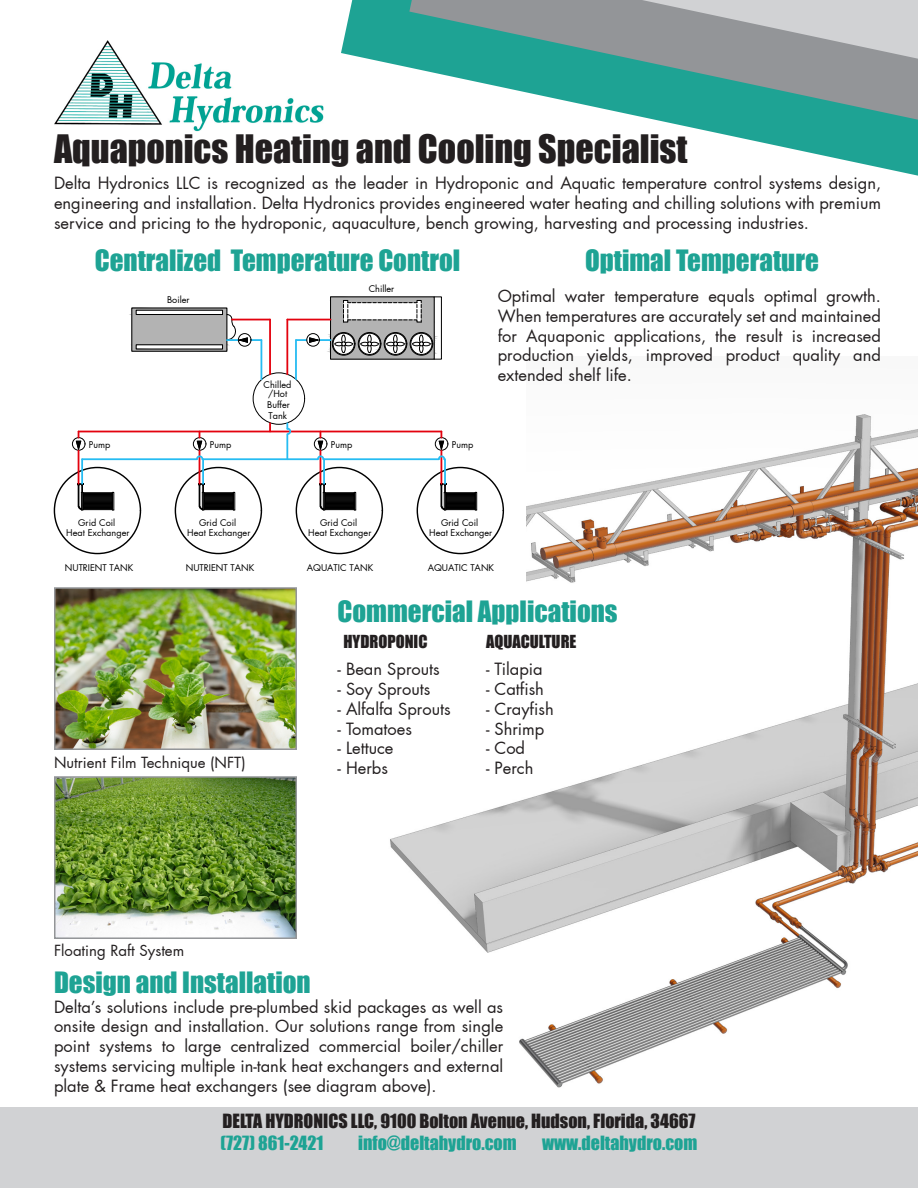
<style>
.page{position:relative;width:918px;height:1188px;background:#fff}
.page>*{position:absolute;margin:0;border:0;box-sizing:border-box;transform-origin:0 0}
.t1{font:36px "Impact";color:#231f20}
.t2{font:27px "Impact";color:#1ea394}
.t3{font:18px "Impact";color:#231f20}
.t4{font:18px "Impact";color:#1ea394}
.t5{font:16.5px/19.8px "Futura";color:#231f20;text-align:justify}
.t6{font:16.5px "Impact";color:#231f20}
.t7{font:15px "Futura";color:#231f20}
.t8{font:9.15px/9.3px "Futura";color:#000;text-align:center}
</style>
<div class="page">
<img style="left:390px;top:414px;width:528px;height:674px">
<div style="left:0;top:47px;width:526px;height:554px;background:#fff"></div>
<div style="left:434px;top:297px;width:8px;height:62px;border:1px solid #000"></div>
<hr style="left:232px;top:319px;width:38px;height:1px;background:#e3020e">
<hr style="left:287px;top:319px;width:44px;height:1px;background:#e3020e">
<div style="left:253px;top:373px;width:52px;height:51px;border:1px solid #000;border-radius:50%"></div>
<svg style="left:296px;top:296px;width:139px;height:64px"></svg>
<hr style="left:286px;top:320px;width:2px;height:54px;background:#e3020e">
<hr style="left:295px;top:340px;width:2px;height:39px;background:#26bcf2">
<hr style="left:269px;top:320px;width:2px;height:54px;background:#e3020e">
<hr style="left:261px;top:340px;width:1px;height:39px;background:#26bcf2">
<svg style="left:131px;top:307px;width:130px;height:45px"></svg>
<svg style="left:198px;top:483px;width:37px;height:28px"></svg>
<svg style="left:319px;top:483px;width:37px;height:28px"></svg>
<svg style="left:77px;top:483px;width:37px;height:28px"></svg>
<hr style="left:79px;top:431px;width:362px;height:1px;background:#e3020e">
<div style="left:72px;top:437px;width:13px;height:13px;border:1px solid #000;border-radius:50%"></div>
<hr style="left:78px;top:451px;width:1px;height:33px;background:#e3020e">
<svg style="left:76px;top:432px;width:5px;height:19px"></svg>
<div style="left:193px;top:437px;width:13px;height:13px;border:1px solid #000;border-radius:50%"></div>
<hr style="left:199px;top:451px;width:1px;height:33px;background:#e3020e">
<div style="left:314px;top:437px;width:13px;height:13px;border:1px solid #000;border-radius:50%"></div>
<hr style="left:320px;top:451px;width:1px;height:33px;background:#e3020e">
<div style="left:435px;top:437px;width:13px;height:13px;border:1px solid #000;border-radius:50%"></div>
<hr style="left:82px;top:458px;width:115px;height:2px;background:#26bcf2">
<hr style="left:202px;top:458px;width:116px;height:2px;background:#26bcf2">
<hr style="left:323px;top:458px;width:116px;height:2px;background:#26bcf2">
<svg style="left:437px;top:432px;width:40px;height:79px"></svg>
<svg style="left:316px;top:432px;width:9px;height:29px"></svg>
<svg style="left:195px;top:432px;width:9px;height:29px"></svg>
<hr style="left:81px;top:459px;width:2px;height:25px;background:#26bcf2">
<hr style="left:202px;top:459px;width:2px;height:25px;background:#26bcf2">
<hr style="left:323px;top:459px;width:2px;height:25px;background:#26bcf2">
<hr style="left:286px;top:434px;width:2px;height:25px;background:#26bcf2">
<svg style="left:269px;top:423px;width:2px;height:8px"></svg>
<svg style="left:286px;top:423px;width:6px;height:13px"></svg>
<svg style="left:341px;top:0;width:577px;height:176px"></svg>
<div style="left:0;top:1107px;width:918px;height:81px;background:#d1d2d4"></div>
<img style="left:54px;top:40px;width:270px;height:91px">
<svg style="left:409px;top:0;width:509px;height:120px;background:#6baaa5"></svg>
<svg style="left:642px;top:0;width:276px;height:59px;background:#b1b2b5"></svg>
<img style="left:57px;top:590px;width:237px;height:157px">
<div style="left:54px;top:587px;width:243px;height:163px;border:2px solid #939598"></div>
<img style="left:57px;top:779px;width:237px;height:157px">
<div style="left:54px;top:776px;width:243px;height:163px;border:2px solid #939598"></div>
<p class="t1" style="left:54px;top:121px;width:635px">Aquaponics Heating and Cooling Specialist</p>
<p class="t5" style="left:54px;top:173px;width:829px">Delta Hydronics LLC is recognized as the leader in Hydroponic and Aquatic temperature control systems design, engineering and installation. Delta Hydronics provides engineered water heating and chilling solutions with premium service and pricing to the hydroponic, aquaculture, bench growing, harvesting and processing industries.</p>
<p class="t2" style="left:95px;top:239px;width:367px">Centralized Temperature Control</p>
<p class="t2" style="left:585px;top:239px;width:235px">Optimal Temperature</p>
<p class="t5" style="left:498px;top:286px;width:385px">Optimal water temperature equals optimal growth.<br>When temperatures are accurately set and maintained for Aquaponic applications, the result is increased production yields, improved product quality and extended shelf life.</p>
<p class="t8" style="left:369px;top:284px;width:27px">Chiller</p>
<p class="t8" style="left:167px;top:295px;width:24px">Boiler</p>
<p class="t8" style="left:264px;top:380px;width:29px">Chilled /Hot</p>
<p class="t8" style="left:267px;top:400px;width:24px;line-height:10.5px;text-align:left">Buffer<br>Tank</p>
<p class="t8" style="left:89px;top:440px;width:23px">Pump</p>
<p class="t8" style="left:210px;top:440px;width:23px">Pump</p>
<p class="t8" style="left:331px;top:440px;width:23px">Pump</p>
<p class="t8" style="left:452px;top:440px;width:23px">Pump</p>
<p class="t8" style="left:66px;top:518px;width:65px">Grid Coil<br>Heat Exchanger</p>
<p class="t8" style="left:187px;top:518px;width:65px">Grid Coil<br>Heat Exchanger</p>
<p class="t8" style="left:308px;top:518px;width:65px">Grid Coil<br>Heat Exchanger</p>
<p class="t8" style="left:429px;top:518px;width:65px">Grid Coil<br>Heat Exchanger</p>
<p class="t8" style="left:65px;top:563px;width:70px">NUTRIENT TANK</p>
<p class="t8" style="left:186px;top:563px;width:70px">NUTRIENT TANK</p>
<p class="t8" style="left:307px;top:563px;width:68px">AQUATIC TANK</p>
<p class="t8" style="left:428px;top:563px;width:68px">AQUATIC TANK</p>
<p class="t2" style="left:338px;top:591px;width:282px">Commercial Applications</p>
<p class="t7" style="left:54px;top:753px;width:193px">Nutrient Film Technique (NFT)</p>
<p class="t6" style="left:343px;top:628px;width:86px">HYDROPONIC</p>
<p class="t6" style="left:486px;top:628px;width:92px">AQUACULTURE</p>
<p class="t5" style="left:338px;top:659px;width:104px">- Bean Sprouts</p>
<p class="t5" style="left:338px;top:679px;width:94px">- Soy Sprouts</p>
<p class="t5" style="left:338px;top:699px;width:115px">- Alfalfa Sprouts</p>
<p class="t5" style="left:338px;top:719px;width:76px">- Tomatoes</p>
<p class="t5" style="left:338px;top:739px;width:58px">- Lettuce</p>
<p class="t5" style="left:338px;top:758px;width:52px">- Herbs</p>
<p class="t5" style="left:486px;top:659px;width:58px">- Tilapia</p>
<p class="t5" style="left:486px;top:679px;width:59px">- Catfish</p>
<p class="t5" style="left:486px;top:699px;width:69px">- Crayfish</p>
<p class="t5" style="left:486px;top:719px;width:60px">- Shrimp</p>
<p class="t5" style="left:486px;top:739px;width:41px">- Cod</p>
<p class="t5" style="left:486px;top:758px;width:49px">- Perch</p>
<p class="t7" style="left:54px;top:941px;width:132px">Floating Raft System</p>
<p class="t2" style="left:54px;top:962px;width:258px">Design and Installation</p>
<p class="t5" style="left:54px;top:997px;width:451px">Delta’s solutions include pre-plumbed skid packages as well as onsite design and installation. Our solutions range from single point systems to large centralized commercial boiler/chiller systems servicing multiple in-tank heat exchangers and external plate &amp; Frame heat exchangers (see diagram above).</p>
<p class="t3" style="left:223px;top:1107px;width:474px">DELTA HYDRONICS LLC, 9100 Bolton Avenue, Hudson, Florida, 34667</p>
<p class="t4" style="left:221px;top:1129px;width:104px">(727) 861-2421</p>
<p class="t4" style="left:358px;top:1129px;width:160px">info@deltahydro.com</p>
<p class="t4" style="left:542px;top:1129px;width:157px">www.deltahydro.com</p>
</div>
